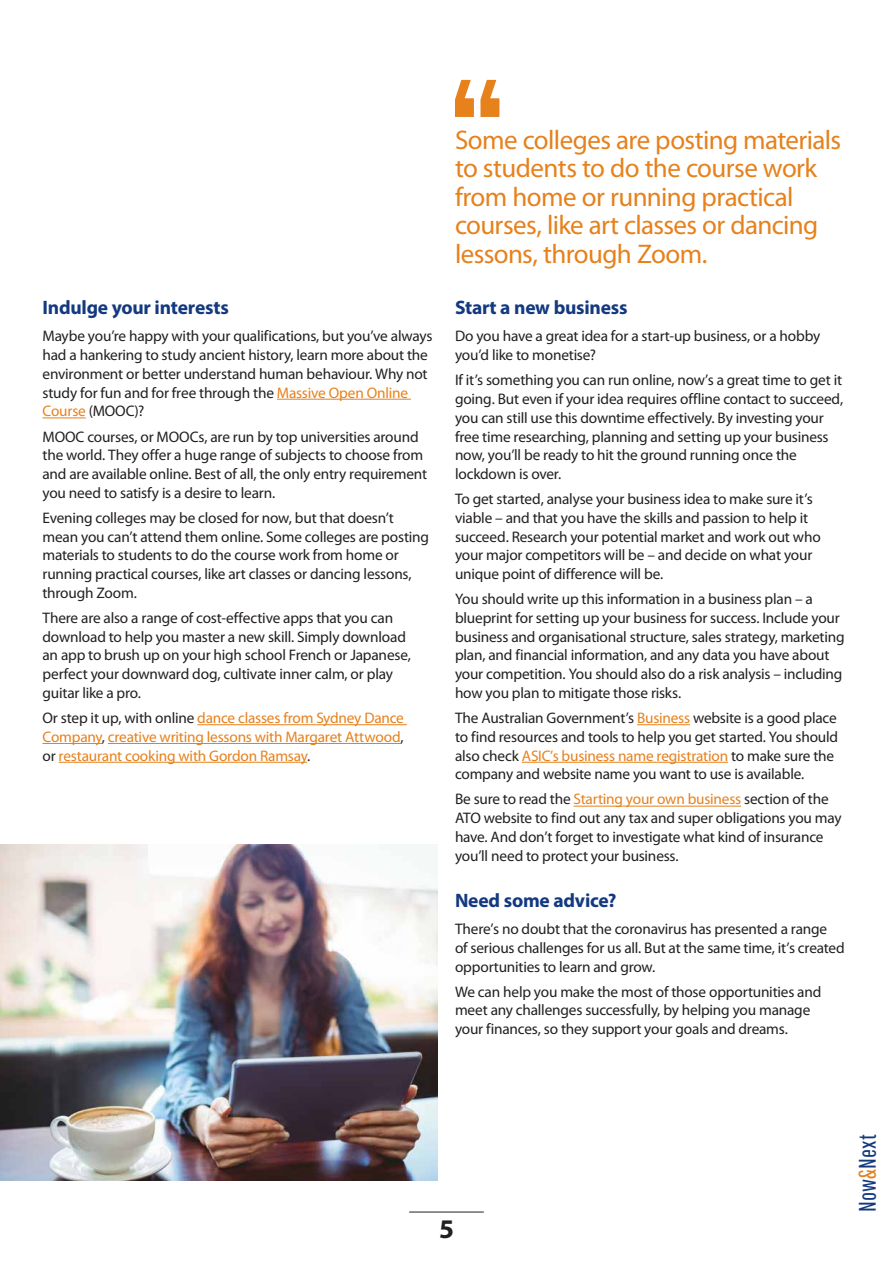
<style>
.page{position:relative;width:893px;height:1263px;background:#fff}
.page>*{position:absolute;margin:0;border:0;box-sizing:border-box;transform-origin:0 0}
.t1{font:27px/28.5px "Myriad Pro";letter-spacing:-.025em;color:#e6811c}
.t2{font:700 27px "Myriad Pro";color:#231f20}
.t3{font:24px "Pathway Gothic One";color:#133980}
.t4{font:700 19.5px "Myriad Pro";letter-spacing:-.01em;color:#133980}
.t5{font:15.3px/18.8px "Myriad Pro";letter-spacing:-.015em;color:#231f20}
.t6{font:15.3px/18.8px "Myriad Pro";letter-spacing:-.01em;color:#e6811c;text-align:justify}
.s1{color:#e6811c}
.s2{color:#231f20}
</style>
<div class="page">
<hr style="left:409px;top:1212px;width:75px;height:1px;background:#231f20">
<svg style="left:455px;top:80px;width:44px;height:37px"></svg>
<hr style="left:277px;top:399px;width:134px;height:1px;background:#e6811c">
<hr style="left:43px;top:418px;width:43px;height:1px;background:#e6811c">
<hr style="left:197px;top:724px;width:210px;height:1px;background:#e6811c">
<hr style="left:43px;top:743px;width:59px;height:1px;background:#e6811c">
<hr style="left:108px;top:743px;width:293px;height:1px;background:#e6811c">
<hr style="left:59px;top:762px;width:248px;height:1px;background:#e6811c">
<hr style="left:637px;top:724px;width:53px;height:1px;background:#e6811c">
<hr style="left:522px;top:762px;width:206px;height:1px;background:#e6811c">
<hr style="left:574px;top:806px;width:167px;height:1px;background:#e6811c">
<img style="left:0;top:844px;width:438px;height:336px">
<p class="t4" style="left:43px;top:295px;width:188px">Indulge your interests</p>
<p class="t5" style="left:43px;top:327px;width:391px">Maybe you’re happy with your qualifications, but you’ve always had a hankering to study ancient history, learn more about the environment or better understand human behaviour. Why not study for fun and for free through the <span class="s1">Massive Open Online Course</span> (MOOC)?</p>
<p class="t5" style="left:43px;top:427px;width:386px">MOOC courses, or MOOCs, are run by top universities around the world. They offer a huge range of subjects to choose from and are available online. Best of all, the only entry requirement you need to satisfy is a desire to learn.</p>
<p class="t5" style="left:43px;top:508px;width:388px">Evening colleges may be closed for now, but that doesn’t mean you can’t attend them online. Some colleges are posting materials to students to do the course work from home or running practical courses, like art classes or dancing lessons, through Zoom.</p>
<p class="t5" style="left:43px;top:608px;width:370px">There are also a range of cost-effective apps that you can download to help you master a new skill. Simply download an app to brush up on your high school French or Japanese, perfect your downward dog, cultivate inner calm, or play guitar like a pro.</p>
<p class="t6" style="left:43px;top:708px;width:363px"><span class="s2">Or step it up, with online</span> dance classes from Sydney Dance Company<span class="s2">,</span> creative writing lessons with Margaret Attwood<span class="s2">, or</span> restaurant cooking with Gordon Ramsay<span class="s2">.</span></p>
<h1 class="t1" style="left:455px;top:125px;width:388px">Some colleges are posting materials to students to do the course work from home or running practical courses, like art classes or dancing lessons, through Zoom.</h1>
<p class="t4" style="left:455px;top:295px;width:174px">Start a new business</p>
<p class="t5" style="left:455px;top:327px;width:367px">Do you have a great idea for a start-up business, or a hobby you’d like to monetise?</p>
<p class="t5" style="left:455px;top:370px;width:390px">If it’s something you can run online, now’s a great time to get it going. But even if your idea requires offline contact to succeed, you can still use this downtime effectively. By investing your free time researching, planning and setting up your business now, you’ll be ready to hit the ground running once the lockdown is over.</p>
<p class="t5" style="left:455px;top:489px;width:367px">To get started, analyse your business idea to make sure it’s viable – and that you have the skills and passion to help it succeed. Research your potential market and work out who your major competitors will be – and decide on what your unique point of difference will be.</p>
<p class="t5" style="left:455px;top:589px;width:391px">You should write up this information in a business plan – a blueprint for setting up your business for success. Include your business and organisational structure, sales strategy, marketing plan, and financial information, and any data you have about your competition. You should also do a risk analysis – including how you plan to mitigate those risks.</p>
<p class="t5" style="left:455px;top:708px;width:385px">The Australian Government’s <span class="s1">Business</span> website is a good place to find resources and tools to help you get started. You should also check <span class="s1">ASIC’s business name registration</span> to make sure the company and website name you want to use is available.</p>
<p class="t5" style="left:455px;top:790px;width:388px">Be sure to read the <span class="s1">Starting your own business</span> section of the ATO website to find out any tax and super obligations you may have. And don’t forget to investigate what kind of insurance you’ll need to protect your business.</p>
<p class="t4" style="left:455px;top:887px;width:163px">Need some advice?</p>
<p class="t5" style="left:455px;top:919px;width:391px">There’s no doubt that the coronavirus has presented a range<br>of serious challenges for us all. But at the same time, it’s created opportunities to learn and grow.</p>
<p class="t5" style="left:455px;top:982px;width:368px">We can help you make the most of those opportunities and meet any challenges successfully, by helping you manage your finances, so they support your goals and dreams.</p>
<h1 class="t2" style="left:439px;top:1211px;width:16px">5</h1>
<h2 class="t3" style="left:853px;top:1212px;width:79px;rotate:-90deg">Now<span class="s1">&amp;</span>Next</h2>
</div>
